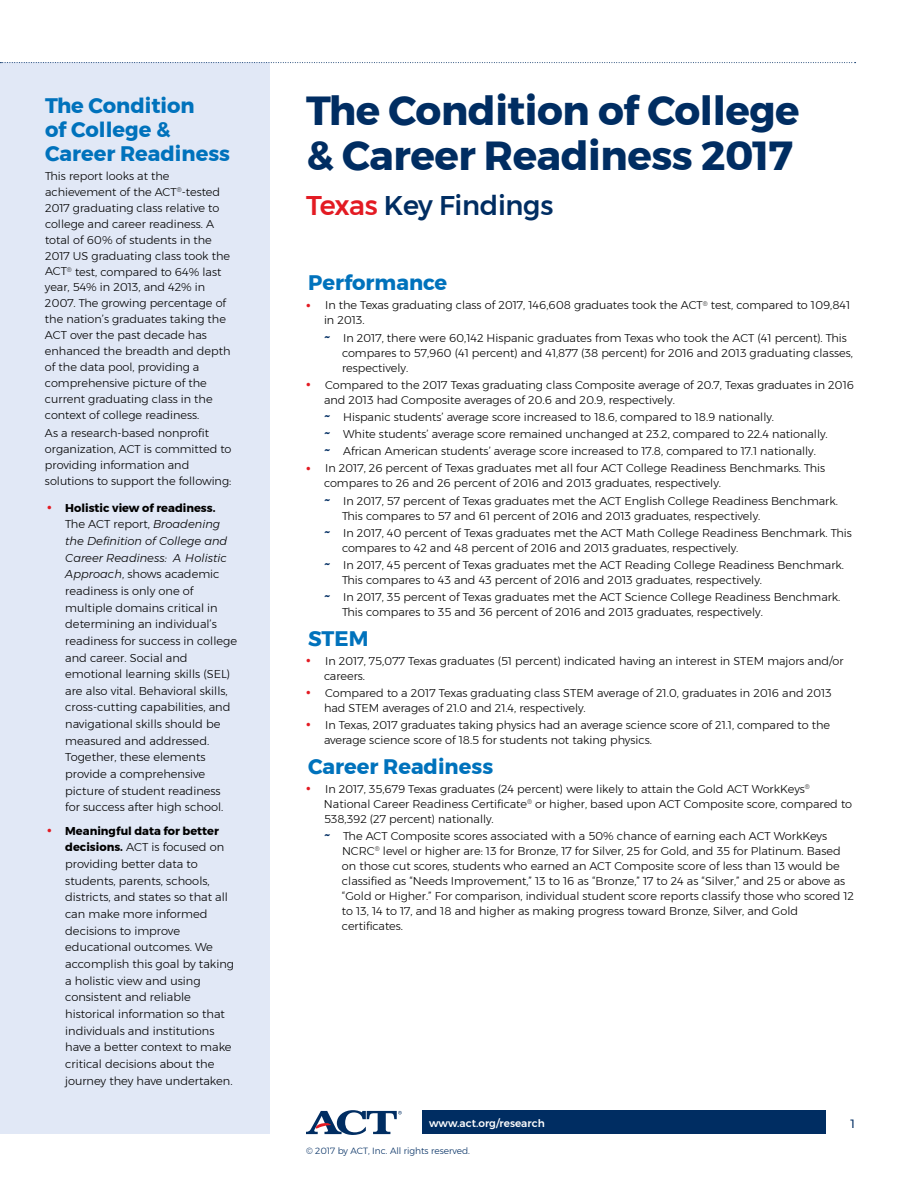
<style>
.page{position:relative;width:918px;height:1188px;background:#fff}
.page>*{position:absolute;margin:0;border:0;box-sizing:border-box;transform-origin:0 0}
.t1{font:700 40.5px/45px "Montserrat";letter-spacing:-.01em;color:#002d62}
.t2{font:500 27px "Montserrat";letter-spacing:-.01em;color:#002d62}
.t3{font:700 21px/24px "Montserrat";color:#0072bc}
.t4{font:12px "Montserrat";color:#002d62}
.t5{font:300 11.4px/16.6px "Montserrat";color:#000}
.t6{font:300 11.25px/15px "Montserrat";color:#000}
.t7{font:500 10.5px "Montserrat";color:#fff}
.t8{font:300 9px "Montserrat";color:#002d62}
.s1{font-family:"Tiempos Text";font-weight:600;color:#e31b23}
.s2{font-weight:700}
.s3{font-style:italic}
.s4{color:#e31b23}
.s5{font-family:"Tiempos Text";font-weight:600;color:#002d62}
</style>
<div class="page">
<div style="left:0;top:63px;width:270px;height:1071px;background:#e1e8f6"></div>
<div style="left:422px;top:1110px;width:404px;height:24px;background:#002d62"></div>
<svg style="left:306px;top:1110px;width:96px;height:25px"></svg>
<svg style="left:0;top:62px;width:856px;height:1px"></svg>
<h3 class="t3" style="left:45px;top:94px;width:187px">The Condition<br>of College &amp;<br>Career Readiness</h3>
<p class="t6" style="left:45px;top:168px;width:187px;line-height:15.9px">This report looks at the achievement of the ACT<sup>®</sup>-tested<br>2017 graduating class relative to college and career readiness. A total of 60% of students in the<br>2017 US graduating class took the<br>ACT<sup>®</sup> test, compared to 64% last year, 54% in 2013, and 42% in<br>2007. The growing percentage of the nation’s graduates taking the<br>ACT over the past decade has enhanced the breadth and depth of the data pool, providing a comprehensive picture of the current graduating class in the context of college readiness.</p>
<p class="t6" style="left:45px;top:425px;width:188px;line-height:15.9px">As a research-based nonprofit organization, ACT is committed to providing information and solutions to support the following:</p>
<p class="t5" style="left:65px;top:499px;width:173px;text-indent:-18px"><span class="s1">•</span> <span class="s2">Holistic view of readiness.<br></span>The ACT report, <span class="s3">Broadening the Definition of College and<br>Career Readiness: A Holistic<br>Approach</span>, shows academic readiness is only one of multiple domains critical in determining an individual’s readiness for success in college and career. Social and emotional learning skills (SEL) are also vital. Behavioral skills, cross-cutting capabilities, and navigational skills should be measured and addressed.<br>Together, these elements provide a comprehensive picture of student readiness for success after high school.</p>
<p class="t5" style="left:65px;top:822px;width:170px;text-indent:-18px"><span class="s1">•</span> <span class="s2">Meaningful data for better decisions.</span> ACT is focused on providing better data to students, parents, schools, districts, and states so that all can make more informed decisions to improve educational outcomes. We accomplish this goal by taking a holistic view and using consistent and reliable historical information so that individuals and institutions have a better context to make critical decisions about the journey they have undertaken.</p>
<h1 class="t1" style="left:306px;top:88px;width:495px">The Condition of College &amp; Career Readiness 2017</h1>
<h2 class="t2" style="left:306px;top:184px;width:249px"><span class="s4">Texas</span> Key Findings</h2>
<h3 class="t3" style="left:308px;top:271px;width:141px">Performance</h3>
<p class="t6" style="left:324px;top:298px;width:528px;text-indent:-18px"><span class="s1">•</span> In the Texas graduating class of 2017, 146,608 graduates took the ACT<sup>®</sup> test, compared to 109,841 in 2013.</p>
<p class="t6" style="left:342px;top:330px;width:513px;text-indent:-18px"><span class="s5">~</span> In 2017, there were 60,142 Hispanic graduates from Texas who took the ACT (41 percent). This compares to 57,960 (41 percent) and 41,877 (38 percent) for 2016 and 2013 graduating classes, respectively.</p>
<p class="t6" style="left:324px;top:377px;width:531px;text-indent:-18px"><span class="s1">•</span> Compared to the 2017 Texas graduating class Composite average of 20.7, Texas graduates in 2016 and 2013 had Composite averages of 20.6 and 20.9, respectively.</p>
<p class="t6" style="left:324px;top:408px;width:505px;line-height:17.1px"><span class="s5">~</span> Hispanic students’ average score increased to 18.6, compared to 18.9 nationally.<br><span class="s5">~</span> White students’ average score remained unchanged at 23.2, compared to 22.4 nationally. <span class="s5">~</span> African American students’ average score increased to 17.8, compared to 17.1 nationally.</p>
<p class="t6" style="left:324px;top:461px;width:503px;text-indent:-18px"><span class="s1">•</span> In 2017, 26 percent of Texas graduates met all four ACT College Readiness Benchmarks. This compares to 26 and 26 percent of 2016 and 2013 graduates, respectively.</p>
<p class="t6" style="left:342px;top:493px;width:497px;text-indent:-18px"><span class="s5">~</span> In 2017, 57 percent of Texas graduates met the ACT English College Readiness Benchmark.<br>This compares to 57 and 61 percent of 2016 and 2013 graduates, respectively.</p>
<p class="t6" style="left:342px;top:525px;width:511px;text-indent:-18px"><span class="s5">~</span> In 2017, 40 percent of Texas graduates met the ACT Math College Readiness Benchmark. This compares to 42 and 48 percent of 2016 and 2013 graduates, respectively.</p>
<p class="t6" style="left:342px;top:557px;width:504px;text-indent:-18px"><span class="s5">~</span> In 2017, 45 percent of Texas graduates met the ACT Reading College Readiness Benchmark.<br>This compares to 43 and 43 percent of 2016 and 2013 graduates, respectively.</p>
<p class="t6" style="left:342px;top:589px;width:500px;text-indent:-18px"><span class="s5">~</span> In 2017, 35 percent of Texas graduates met the ACT Science College Readiness Benchmark.<br>This compares to 35 and 36 percent of 2016 and 2013 graduates, respectively.</p>
<h3 class="t3" style="left:308px;top:626px;width:62px">STEM</h3>
<p class="t6" style="left:324px;top:653px;width:521px;text-indent:-18px"><span class="s1">•</span> In 2017, 75,077 Texas graduates (51 percent) indicated having an interest in STEM majors and/or careers.</p>
<p class="t6" style="left:324px;top:685px;width:509px;text-indent:-18px"><span class="s1">•</span> Compared to a 2017 Texas graduating class STEM average of 21.0, graduates in 2016 and 2013 had STEM averages of 21.0 and 21.4, respectively.</p>
<p class="t6" style="left:324px;top:717px;width:508px;text-indent:-18px"><span class="s1">•</span> In Texas, 2017 graduates taking physics had an average science score of 21.1, compared to the average science score of 18.5 for students not taking physics.</p>
<h3 class="t3" style="left:308px;top:754px;width:187px">Career Readiness</h3>
<p class="t6" style="left:324px;top:781px;width:530px;text-indent:-18px"><span class="s1">•</span> In 2017, 35,679 Texas graduates (24 percent) were likely to attain the Gold ACT WorkKeys<sup>®<br></sup>National Career Readiness Certificate<sup>®</sup> or higher, based upon ACT Composite score, compared to<br>538,392 (27 percent) nationally.</p>
<p class="t6" style="left:342px;top:828px;width:513px;text-indent:-18px"><span class="s5">~</span> The ACT Composite scores associated with a 50% chance of earning each ACT WorkKeys NCRC<sup>®</sup> level or higher are: 13 for Bronze, 17 for Silver, 25 for Gold, and 35 for Platinum. Based on those cut scores, students who earned an ACT Composite score of less than 13 would be classified as “Needs Improvement,” 13 to 16 as “Bronze,” 17 to 24 as “Silver,” and 25 or above as “Gold or Higher.” For comparison, individual student score reports classify those who scored 12 to 13, 14 to 17, and 18 and higher as making progress toward Bronze, Silver, and Gold certificates.</p>
<p class="t7" style="left:429px;top:1115px;width:117px">www.act.org/research</p>
<p class="t8" style="left:306px;top:1144px;width:166px">© 2017 by ACT, Inc. All rights reserved.</p>
<p class="t4" style="left:851px;top:1115px;width:6px">1</p>
</div>
